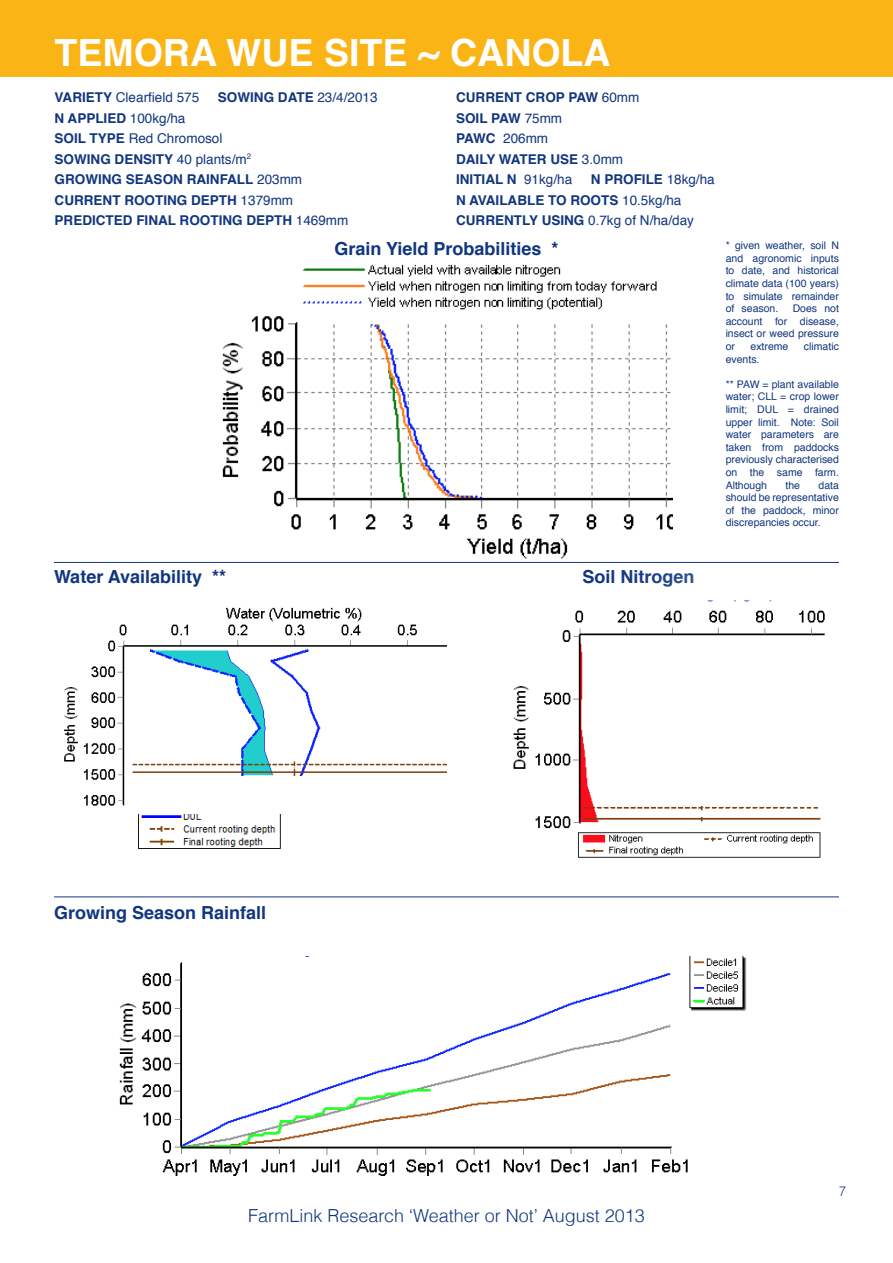
<style>
.page{position:relative;width:893px;height:1263px;background:#fff}
.page>*{position:absolute;margin:0;border:0;box-sizing:border-box;transform-origin:0 0}
.t1{font:700 37.5px "Helvetica";color:#fff}
.t2{font:700 18px "Helvetica";color:#11367e}
.t3{font:300 18px "Helvetica";color:#11367e}
.t4{font:700 13.5px "Helvetica";color:#11367e}
.t5{font:13.5px "Helvetica";color:#11367e}
.t6{font:300 13.5px "Helvetica";color:#253f8e}
.t7{font:10.5px/12.6px "Helvetica";color:#11367e;text-align:justify}
.s1{font-weight:700}
.s2{font-weight:400}
</style>
<div class="page">
<div style="left:0;top:0;width:893px;height:77px;background:#fbb416"></div>
<svg style="left:55px;top:561px;width:174px;height:1px"></svg>
<hr style="left:54px;top:896px;width:785px;height:1px;background:#11367e">
<hr style="left:54px;top:562px;width:785px;height:1px;background:#11367e">
<img style="left:138px;top:814px;width:143px;height:35px">
<img style="left:222px;top:264px;width:451px;height:295px">
<img style="left:513px;top:600px;width:312px;height:258px">
<img style="left:119px;top:957px;width:628px;height:219px">
<img style="left:64px;top:607px;width:382px;height:199px">
<p class="t1" style="left:55px;top:22px;width:557px">TEMORA WUE SITE ~ CANOLA</p>
<p class="t5" style="left:55px;top:87px;width:146px"><span class="s1">VARIETY</span> Clearfield 575</p>
<p class="t4" style="left:218px;top:87px;width:161px">SOWING DATE <span class="s2">23/4/2013</span></p>
<p class="t4" style="left:55px;top:107px;width:132px">N APPLIED <span class="s2">100kg/ha</span></p>
<p class="t5" style="left:55px;top:128px;width:169px"><span class="s1">SOIL TYPE</span> Red Chromosol</p>
<p class="t4" style="left:55px;top:148px;width:198px">SOWING DENSITY <span class="s2">40 plants/m</span><sup>2</sup></p>
<p class="t4" style="left:55px;top:168px;width:249px">GROWING SEASON RAINFALL <span class="s2">203mm</span></p>
<p class="t4" style="left:55px;top:189px;width:240px">CURRENT ROOTING DEPTH <span class="s2">1379mm</span></p>
<p class="t4" style="left:55px;top:209px;width:295px">PREDICTED FINAL ROOTING DEPTH <span class="s2">1469mm</span></p>
<p class="t4" style="left:456px;top:87px;width:185px">CURRENT CROP PAW <span class="s2">60mm</span></p>
<p class="t4" style="left:456px;top:107px;width:108px">SOIL PAW <span class="s2">75mm</span></p>
<p class="t5" style="left:456px;top:128px;width:94px"><span class="s1">PAWC</span> 206mm</p>
<p class="t4" style="left:456px;top:148px;width:169px">DAILY WATER USE <span class="s2">3.0mm</span></p>
<p class="t4" style="left:456px;top:168px;width:118px">INITIAL N <span class="s2">91kg/ha</span></p>
<p class="t4" style="left:591px;top:168px;width:125px">N PROFILE <span class="s2">18kg/ha</span></p>
<p class="t4" style="left:456px;top:189px;width:227px">N AVAILABLE TO ROOTS <span class="s2">10.5kg/ha</span></p>
<p class="t5" style="left:456px;top:210px;width:239px"><span class="s1">CURRENTLY USING</span> 0.7kg of N/ha/day</p>
<h2 class="t2" style="left:334px;top:234px;width:226px">Grain Yield Probabilities *</h2>
<p class="t7" style="left:726px;top:240px;width:115px">* given weather, soil N and agronomic inputs to date, and historical climate data (100 years) to simulate remainder of season.</p>
<p class="t7" style="left:726px;top:303px;width:115px;text-indent:67px">Does not account for disease, insect or weed pressure or</p>
<p class="t7" style="left:750px;top:340px;width:39px">extreme</p>
<p class="t7" style="left:804px;top:340px;width:36px">climatic</p>
<p class="t7" style="left:726px;top:353px;width:35px">events.</p>
<p class="t7" style="left:726px;top:378px;width:115px">** PAW = plant available water; CLL = crop lower limit; DUL = drained upper limit. Note: Soil water parameters are taken from paddocks previously characterised on the same farm.<br>Although</p>
<p class="t7" style="left:726px;top:479px;width:115px;text-indent:93px">data should be representative of the paddock, minor discrepancies occur.</p>
<p class="t7" style="left:785px;top:479px;width:16px">the</p>
<h2 class="t2" style="left:54px;top:562px;width:174px">Water Availability **</h2>
<h2 class="t2" style="left:583px;top:562px;width:114px">Soil Nitrogen</h2>
<h2 class="t2" style="left:54px;top:898px;width:214px">Growing Season Rainfall</h2>
<h2 class="t3" style="left:248px;top:1204px;width:398px">FarmLink Research ‘Weather or Not’ August 2013</h2>
<p class="t6" style="left:839px;top:1183px;width:9px">7</p>
</div>
